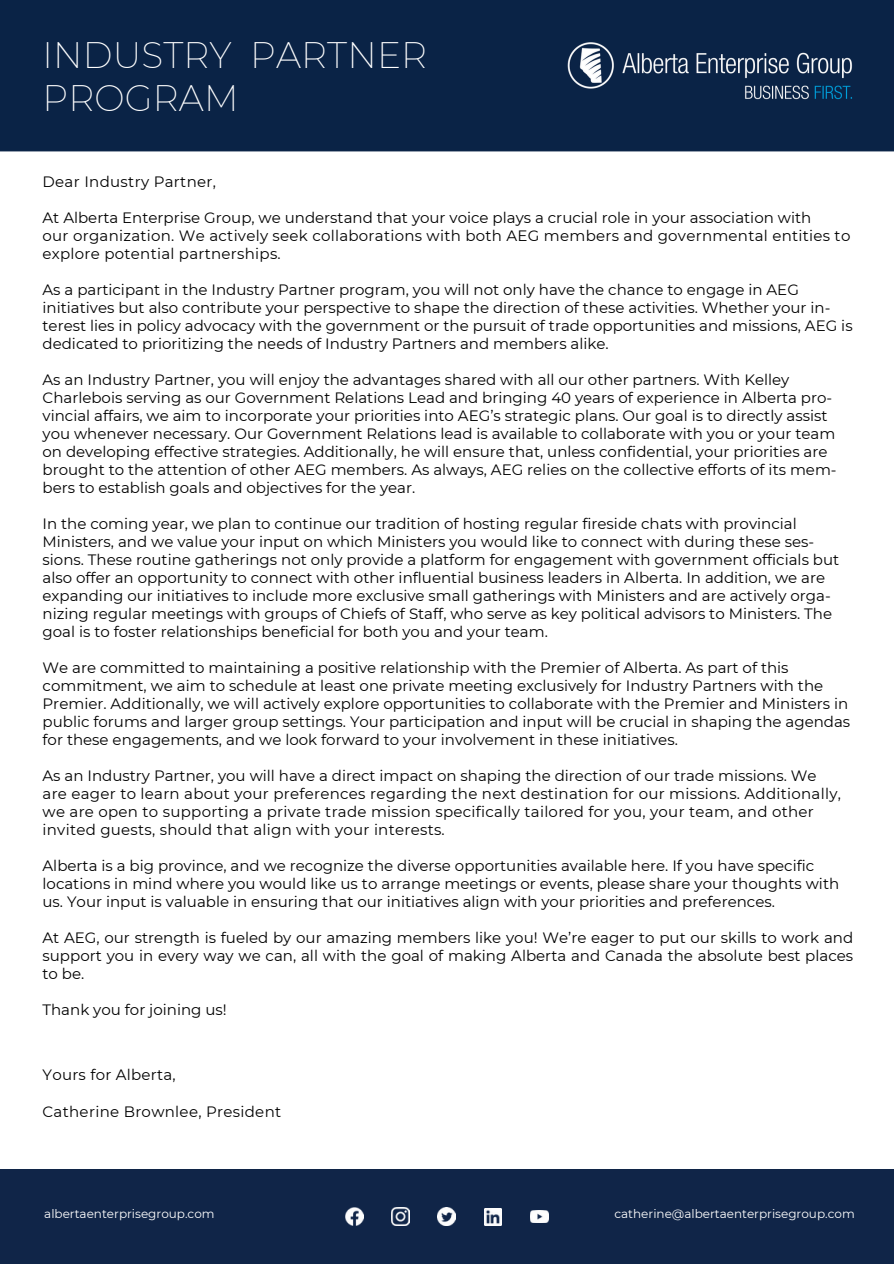
<style>
.page{position:relative;width:894px;height:1264px;background:#fff}
.page>*{position:absolute;margin:0;border:0;box-sizing:border-box;transform-origin:0 0}
.t1{font:200 36px/42.8px "Montserrat";letter-spacing:.005em;color:#fff}
.t2{font:15px/18px "Montserrat";color:#000}
.t3{font:15px/18px "Montserrat";letter-spacing:.02em;color:#000}
.t4{font:12px "Montserrat";color:#fff}
</style>
<div class="page">
<div style="left:0;top:1169px;width:893px;height:94px;background:#102548"></div>
<div style="left:0;top:0;width:893px;height:152px;background:#0a2346"></div>
<img style="left:345px;top:1207px;width:18px;height:18px">
<img style="left:391px;top:1207px;width:18px;height:18px">
<img style="left:437px;top:1207px;width:18px;height:18px">
<img style="left:484px;top:1208px;width:17px;height:17px">
<img style="left:530px;top:1210px;width:18px;height:12px">
<p class="t1" style="left:43px;top:34px;width:386px">INDUSTRY PARTNER<br>PROGRAM</p>
<h2 class="t3" style="left:43px;top:173px;width:175px">Dear Industry Partner,</h2>
<h2 class="t3" style="left:43px;top:209px;width:809px">At Alberta Enterprise Group, we understand that your voice plays a crucial role in your association with<br>our organization. We actively seek collaborations with both AEG members and governmental entities to explore potential partnerships.</h2>
<h2 class="t2" style="left:43px;top:281px;width:811px">As a participant in the Industry Partner program, you will not only have the chance to engage in AEG initiatives but also contribute your perspective to shape the direction of these activities. Whether your in&shy;terest lies in policy advocacy with the government or the pursuit of trade opportunities and missions, AEG is dedicated to prioritizing the needs of Industry Partners and members alike.</h2>
<h2 class="t2" style="left:43px;top:371px;width:795px">As an Industry Partner, you will enjoy the advantages shared with all our other partners. With Kelley Charlebois serving as our Government Relations Lead and bringing 40 years of experience in Alberta pro&shy;vincial affairs, we aim to incorporate your priorities into AEG’s strategic plans. Our goal is to directly assist you whenever necessary. Our Government Relations lead is available to collaborate with you or your team on developing effective strategies. Additionally, he will ensure that, unless confidential, your priorities are brought to the attention of other AEG members. As always, AEG relies on the collective efforts of its mem&shy;bers to establish goals and objectives for the year.</h2>
<h2 class="t2" style="left:43px;top:515px;width:798px">In the coming year, we plan to continue our tradition of hosting regular fireside chats with provincial Ministers, and we value your input on which Ministers you would like to connect with during these ses&shy;sions. These routine gatherings not only provide a platform for engagement with government officials but also offer an opportunity to connect with other influential business leaders in Alberta. In addition, we are expanding our initiatives to include more exclusive small gatherings with Ministers and are actively orga&shy;nizing regular meetings with groups of Chiefs of Staff, who serve as key political advisors to Ministers. The goal is to foster relationships beneficial for both you and your team.</h2>
<h2 class="t2" style="left:43px;top:659px;width:809px">We are committed to maintaining a positive relationship with the Premier of Alberta. As part of this commitment, we aim to schedule at least one private meeting exclusively for Industry Partners with the Premier. Additionally, we will actively explore opportunities to collaborate with the Premier and Ministers in public forums and larger group settings. Your participation and input will be crucial in shaping the agendas for these engagements, and we look forward to your involvement in these initiatives.</h2>
<h2 class="t3" style="left:43px;top:767px;width:799px">As an Industry Partner, you will have a direct impact on shaping the direction of our trade missions. We are eager to learn about your preferences regarding the next destination for our missions. Additionally, we are open to supporting a private trade mission specifically tailored for you, your team, and other invited guests, should that align with your interests.</h2>
<h2 class="t2" style="left:43px;top:857px;width:798px">Alberta is a big province, and we recognize the diverse opportunities available here. If you have specific locations in mind where you would like us to arrange meetings or events, please share your thoughts with us. Your input is valuable in ensuring that our initiatives align with your priorities and preferences.</h2>
<h2 class="t2" style="left:43px;top:929px;width:811px;text-align:justify">At AEG, our strength is fueled by our amazing members like you! We’re eager to put our skills to work and support you in every way we can, all with the goal of making Alberta and Canada the absolute best places to be.</h2>
<h2 class="t2" style="left:43px;top:1001px;width:186px">Thank you for joining us!</h2>
<h1 class="t2" style="left:43px;top:1065px;width:135px">Yours for Alberta,</h1>
<h1 class="t3" style="left:43px;top:1102px;width:240px">Catherine Brownlee, President</h1>
<h2 class="t4" style="left:44px;top:1206px;width:172px">albertaenterprisegroup.com</h2>
<p class="t4" style="left:614px;top:1206px;width:242px">catherine@albertaenterprisegroup.com</p>
</div>
